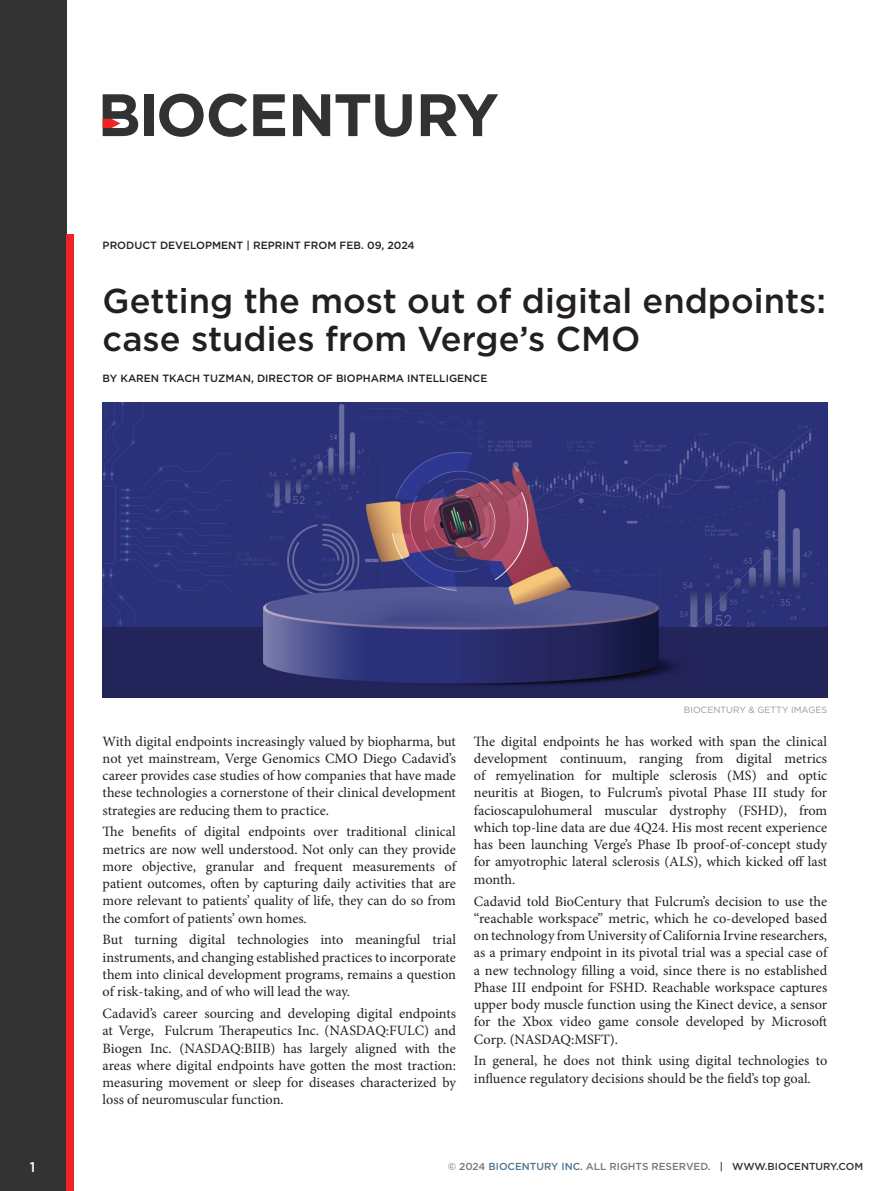
<style>
.page{position:relative;width:893px;height:1191px;background:#fff}
.page>*{position:absolute;margin:0;border:0;box-sizing:border-box;transform-origin:0 0}
.t1{font:500 34.5px/37.5px "Gotham";color:#231f20}
.t2{font:14.25px/17.2px "Minion Pro";color:#231f20;text-align:justify}
.t3{font:500 13.95px "Gotham";color:#fff}
.t4{font:500 10.5px "Gotham";color:#231f20}
.t5{font:500 10.2px "Gotham";color:#787779}
.t6{font:9px "Gotham";color:#999699}
.s1{color:#4e7592}
.s2{color:#313232}
</style>
<div class="page">
<div style="left:144px;top:94px;width:9px;height:42px;background:#313232"></div>
<svg style="left:159px;top:94px;width:88px;height:43px"></svg>
<svg style="left:253px;top:94px;width:32px;height:42px"></svg>
<svg style="left:293px;top:94px;width:37px;height:42px"></svg>
<svg style="left:336px;top:94px;width:76px;height:43px"></svg>
<svg style="left:421px;top:94px;width:77px;height:42px"></svg>
<svg style="left:103px;top:94px;width:35px;height:42px"></svg>
<div style="left:0;top:0;width:67px;height:1191px;background:#323332"></div>
<div style="left:67px;top:234px;width:7px;height:957px;background:#ee2325"></div>
<img style="left:103px;top:403px;width:724px;height:295px">
<p class="t4" style="left:103px;top:239px;width:314px">PRODUCT DEVELOPMENT | REPRINT FROM FEB. 09, 2024</p>
<h1 class="t1" style="left:103px;top:282px;width:725px">Getting the most out of digital endpoints: case studies from Verge’s CMO</h1>
<p class="t4" style="left:103px;top:372px;width:386px">BY KAREN TKACH TUZMAN, DIRECTOR OF BIOPHARMA INTELLIGENCE</p>
<p class="t2" style="left:103px;top:732px;width:355px">With digital endpoints increasingly valued by biopharma, but not yet mainstream, Verge Genomics CMO Diego Cadavid’s career provides case studies of how companies that have made these technologies a cornerstone of their clinical development strategies are reducing them to practice.</p>
<p class="t2" style="left:103px;top:823px;width:355px">The benefits of digital endpoints over traditional clinical metrics are now well understood. Not only can they provide more objective, granular and frequent measurements of patient outcomes, often by capturing daily activities that are more relevant to patients’ quality of life, they can do so from the comfort of patients’ own homes.</p>
<p class="t2" style="left:103px;top:931px;width:355px">But turning digital technologies into meaningful trial instruments, and changing established practices to incorporate them into clinical development programs, remains a question of risk-taking, and of who will lead the way.</p>
<p class="t2" style="left:103px;top:1004px;width:355px">Cadavid’s career sourcing and developing digital endpoints at Verge, Fulcrum Therapeutics Inc. (NASDAQ:FULC) and Biogen Inc. (NASDAQ:BIIB) has largely aligned with the areas where digital endpoints have gotten the most traction: measuring movement or sleep for diseases characterized by loss of neuromuscular function.</p>
<p class="t6" style="left:684px;top:704px;width:145px">BIOCENTURY &amp; GETTY IMAGES</p>
<p class="t2" style="left:474px;top:732px;width:355px">The digital endpoints he has worked with span the clinical development continuum, ranging from digital metrics of remyelination for multiple sclerosis (MS) and optic neuritis at Biogen, to Fulcrum’s pivotal Phase III study for facioscapulohumeral muscular dystrophy (FSHD), from which top-line data are due 4Q24. His most recent experience has been launching Verge’s Phase Ib proof-of-concept study for amyotrophic lateral sclerosis (ALS), which kicked off last month.</p>
<p class="t2" style="left:474px;top:892px;width:355px">Cadavid told BioCentury that Fulcrum’s decision to use the “reachable workspace” metric, which he co-developed based on technology from University of California Irvine researchers, as a primary endpoint in its pivotal trial was a special case of a new technology filling a void, since there is no established Phase III endpoint for FSHD. Reachable workspace captures upper body muscle function using the Kinect device, a sensor for the Xbox video game console developed by Microsoft Corp. (NASDAQ:MSFT).</p>
<p class="t2" style="left:474px;top:1052px;width:355px">In general, he does not think using digital technologies to influence regulatory decisions should be the field’s top goal.</p>
<p class="t3" style="left:30px;top:1157px;width:7px">1</p>
<p class="t5" style="left:448px;top:1159px;width:417px">© 2024 <span class="s1">BIOCENTURY INC.</span> ALL RIGHTS RESERVED. <span class="s2">| WWW.BIOCENTURY.COM</span></p>
</div>
